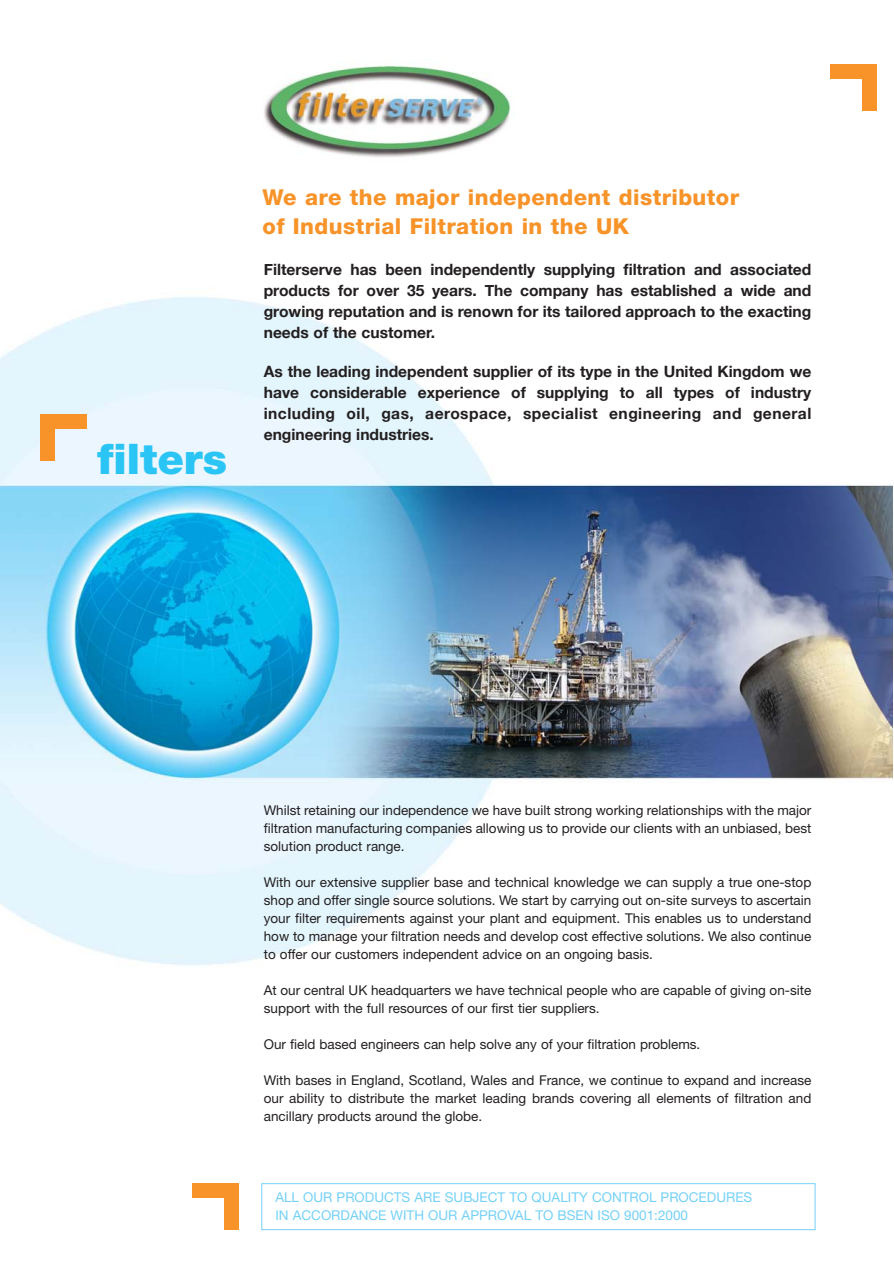
<style>
.page{position:relative;width:894px;height:1263px;background:#fff}
.page>*{position:absolute;margin:0;border:0;box-sizing:border-box;transform-origin:0 0}
.t1{font:900 42.3px "Helvetica Neue";color:#2ac5f4}
.t2{font:800 22.05px/28.5px "Helvetica Neue";letter-spacing:.02em;color:#f79328}
.t3{font:700 15.6px/21px "Helvetica Neue";color:#231f20;text-align:justify}
.t4{font:13.5px/18px "Helvetica Neue";color:#231f20;text-align:justify}
.t5{font:13.5px/18px "Helvetica Neue";color:#75d1f7}
</style>
<div class="page">
<img style="left:0;top:296px;width:893px;height:935px">
<div style="left:862px;top:64px;width:15px;height:47px;background:#f79328"></div>
<div style="left:830px;top:64px;width:47px;height:15px;background:#f79328"></div>
<div style="left:40px;top:414px;width:15px;height:47px;background:#f79328"></div>
<div style="left:40px;top:414px;width:47px;height:15px;background:#f79328"></div>
<div style="left:193px;top:1183px;width:46px;height:15px;background:#f79328"></div>
<div style="left:224px;top:1183px;width:15px;height:47px;background:#f79328"></div>
<img style="left:264px;top:65px;width:247px;height:92px">
<div style="left:261px;top:1183px;width:554px;height:47px;border:1px solid #75d1f7"></div>
<h1 class="t1" style="left:97px;top:444px;width:131px">filters</h1>
<h2 class="t2" style="left:263px;top:185px;width:478px">We are the major independent distributor of Industrial Filtration in the UK</h2>
<p class="t3" style="left:264px;top:258px;width:549px">Filterserve has been independently supplying filtration and associated products for over 35 years. The company has established a wide and growing reputation and is renown for its tailored approach to the exacting needs of the customer.</p>
<p class="t3" style="left:264px;top:360px;width:549px">As the leading independent supplier of its type in the United Kingdom we have considerable experience of supplying to all types of industry including oil, gas, aerospace, specialist engineering and general engineering industries.</p>
<p class="t4" style="left:264px;top:802px;width:549px">Whilst retaining our independence we have built strong working relationships with the major filtration manufacturing companies allowing us to provide our clients with an unbiased, best solution product range.</p>
<p class="t4" style="left:264px;top:874px;width:549px">With our extensive supplier base and technical knowledge we can supply a true one-stop shop and offer single source solutions. We start by carrying out on-site surveys to ascertain your filter requirements against your plant and equipment. This enables us to understand how to manage your filtration needs and develop cost effective solutions. We also continue to offer our customers independent advice on an ongoing basis.</p>
<p class="t4" style="left:264px;top:982px;width:549px">At our central UK headquarters we have technical people who are capable of giving on-site support with the full resources of our first tier suppliers.</p>
<p class="t4" style="left:264px;top:1036px;width:438px">Our field based engineers can help solve any of your filtration problems.</p>
<p class="t4" style="left:264px;top:1072px;width:549px">With bases in England, Scotland, Wales and France, we continue to expand and increase our ability to distribute the market leading brands covering all elements of filtration and ancillary products around the globe.</p>
<p class="t5" style="left:275px;top:1190px;width:478px">ALL OUR PRODUCTS ARE SUBJECT TO QUALITY CONTROL PROCEDURES<br>IN ACCORDANCE WITH OUR APPROVAL TO BSEN ISO 9001:2000</p>
</div>
